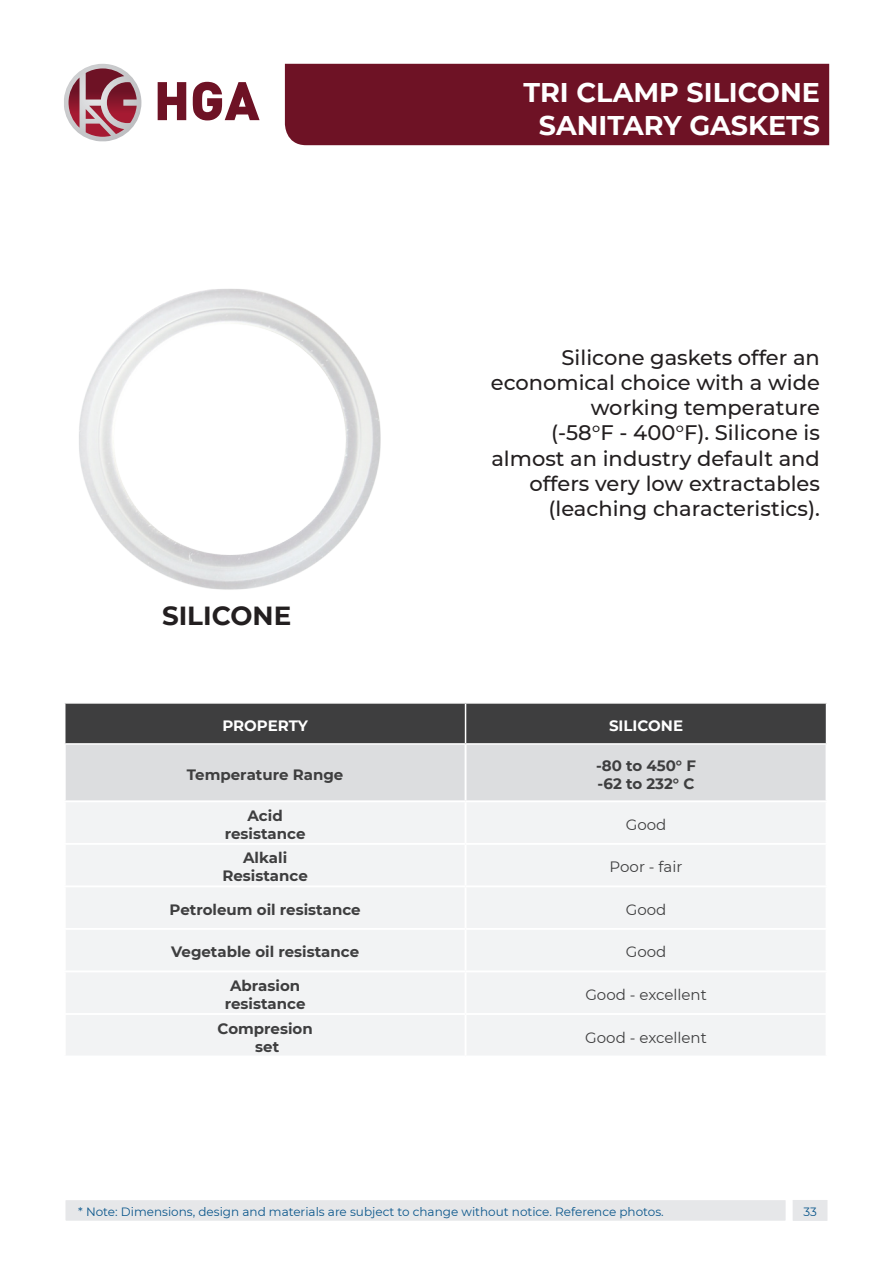
<style>
.page{position:relative;width:893px;height:1263px;background:#fff}
.page>*{position:absolute;margin:0;border:0;box-sizing:border-box;transform-origin:0 0}
.t1{font:700 27px/32.4px "Montserrat";color:#fff;text-align:center}
.t2{font:700 26.1px "Montserrat";color:#231f20}
.t3{font:500 21px/25.2px "Montserrat";color:#231f20;text-align:right}
.t4{font:700 15px/18px "Montserrat";color:#3e3e3f;text-align:center}
.t5{font:15px "Montserrat";color:#3e3e3f}
.t6{font:700 15px "Montserrat";color:#fff}
.t7{font:12px "Montserrat";color:#0b578c}
</style>
<div class="page">
<div style="left:285px;top:64px;width:544px;height:81px;background:#6e1225"></div>
<div style="left:65px;top:1199px;width:722px;height:22px;background:#e6e7e9"></div>
<div style="left:64px;top:1198px;width:723px;height:24px;border:2px solid #fff"></div>
<div style="left:792px;top:1199px;width:36px;height:23px;background:#e6e7e9"></div>
<div style="left:791px;top:1198px;width:38px;height:25px;border:2px solid #fff"></div>
<svg style="left:158px;top:82px;width:28px;height:38px"></svg>
<svg style="left:193px;top:82px;width:67px;height:38px"></svg>
<svg style="left:64px;top:64px;width:77px;height:77px"></svg>
<svg style="left:65px;top:704px;width:761px;height:96px;background:#9a9b9c"></svg>
<div style="left:66px;top:803px;width:759px;height:252px;background:#f2f3f4"></div>
<hr style="left:465px;top:704px;width:1px;height:39px;background:#fff">
<hr style="left:64px;top:743px;width:402px;height:2px;background:#fff">
<hr style="left:466px;top:743px;width:361px;height:2px;background:#fff">
<hr style="left:465px;top:745px;width:1px;height:55px;background:#fff">
<hr style="left:465px;top:802px;width:1px;height:41px;background:#fff">
<hr style="left:64px;top:843px;width:402px;height:2px;background:#fff">
<hr style="left:466px;top:843px;width:361px;height:2px;background:#fff">
<hr style="left:465px;top:845px;width:1px;height:40px;background:#fff">
<hr style="left:64px;top:885px;width:402px;height:2px;background:#fff">
<hr style="left:466px;top:885px;width:361px;height:2px;background:#fff">
<hr style="left:465px;top:887px;width:1px;height:41px;background:#fff">
<hr style="left:64px;top:928px;width:402px;height:2px;background:#fff">
<hr style="left:466px;top:928px;width:361px;height:2px;background:#fff">
<hr style="left:465px;top:930px;width:1px;height:40px;background:#fff">
<hr style="left:64px;top:970px;width:402px;height:2px;background:#fff">
<hr style="left:466px;top:970px;width:361px;height:2px;background:#fff">
<hr style="left:465px;top:972px;width:1px;height:41px;background:#fff">
<hr style="left:64px;top:1013px;width:402px;height:2px;background:#fff">
<hr style="left:466px;top:1013px;width:361px;height:2px;background:#fff">
<hr style="left:465px;top:1015px;width:1px;height:40px;background:#fff">
<hr style="left:64px;top:745px;width:2px;height:55px;background:#fff">
<img style="left:79px;top:289px;width:302px;height:301px">
<p class="t1" style="left:523px;top:75px;width:298px">TRI CLAMP SILICONE<br>SANITARY GASKETS</p>
<p class="t2" style="left:162px;top:597px;width:131px">SILICONE</p>
<p class="t3" style="left:491px;top:344px;width:331px">Silicone gaskets offer an economical choice with a wide working temperature<br>(-58°F - 400°F). Silicone is almost an industry default and offers very low extractables (leaching characteristics).</p>
<p class="t6" style="left:222px;top:714px;width:87px">PROPERTY</p>
<p class="t6" style="left:609px;top:714px;width:76px">SILICONE</p>
<p class="t4" style="left:187px;top:765px;width:158px">Temperature Range</p>
<p class="t4" style="left:596px;top:756px;width:102px;text-align:left">-80 to 450° F -62 to 232° C</p>
<p class="t4" style="left:225px;top:806px;width:82px">Acid resistance</p>
<p class="t5" style="left:626px;top:814px;width:42px">Good</p>
<p class="t4" style="left:222px;top:848px;width:87px">Alkali<br>Resistance</p>
<p class="t5" style="left:610px;top:857px;width:74px">Poor - fair</p>
<p class="t4" style="left:170px;top:900px;width:193px">Petroleum oil resistance</p>
<p class="t5" style="left:626px;top:899px;width:42px">Good</p>
<p class="t4" style="left:171px;top:942px;width:189px">Vegetable oil resistance</p>
<p class="t5" style="left:626px;top:942px;width:42px">Good</p>
<p class="t4" style="left:225px;top:976px;width:82px">Abrasion resistance</p>
<p class="t5" style="left:585px;top:984px;width:123px">Good - excellent</p>
<p class="t4" style="left:218px;top:1018px;width:97px">Compresion set</p>
<p class="t5" style="left:585px;top:1027px;width:123px">Good - excellent</p>
<p class="t7" style="left:78px;top:1204px;width:587px">* Note: Dimensions, design and materials are subject to change without notice. Reference photos.</p>
<p class="t7" style="left:803px;top:1204px;width:15px">33</p>
</div>
